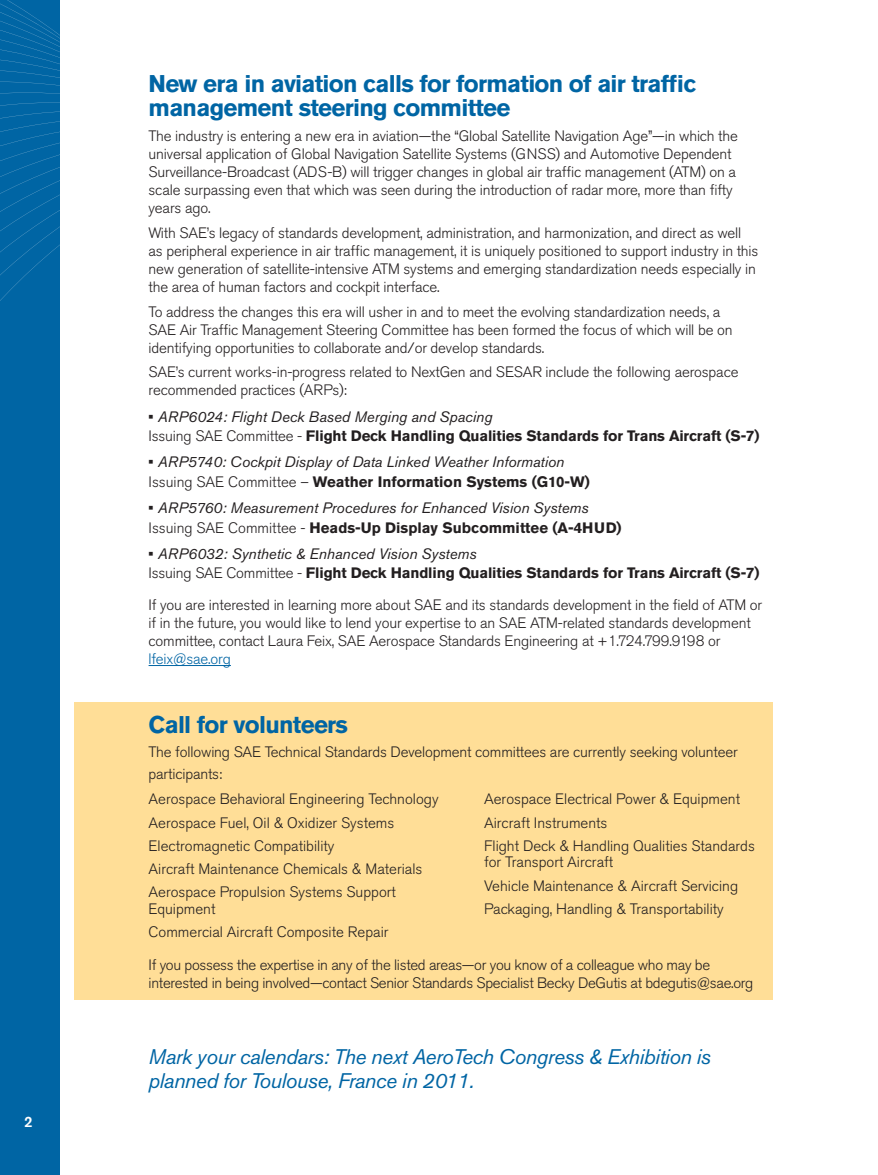
<style>
.page{position:relative;width:878px;height:1175px;background:#fff}
.page>*{position:absolute;margin:0;border:0;box-sizing:border-box;transform-origin:0 0}
.t1{font:700 24px/24px "Akzidenz Grotesk Pro";letter-spacing:-.03em;color:#0065a4}
.t2{font:italic 21px/24px "Akzidenz Grotesk Pro";letter-spacing:-.02em;color:#0065a4}
.t3{font:300 15px/18px "Akzidenz Grotesk Pro";letter-spacing:-.01em;color:#231f20}
.t4{font:700 15px/19.5px "Akzidenz Grotesk Pro";letter-spacing:-.01em;color:#231f20}
.t5{font:italic 15px/19.5px "Akzidenz Grotesk Pro";color:#231f20}
.t6{font:300 15px "Akzidenz Grotesk Pro";letter-spacing:-.01em;color:#0065a4}
.t7{font:500 15px "Akzidenz Grotesk Pro";color:#fff}
.s1{font-weight:400;font-style:italic}
.s2{font-weight:300}
.s3{font-weight:700;font-style:normal}
.s4{font-weight:300;font-style:normal}
</style>
<div class="page">
<div style="left:0;top:0;width:60px;height:1174px;background:#0065a4"></div>
<svg style="left:0;top:111px;width:60px;height:190px"></svg>
<div style="left:74px;top:702px;width:698px;height:297px;background:#ffde97"></div>
<hr style="left:148px;top:665px;width:83px;height:1px;background:#0065a4">
<p class="t7" style="left:24px;top:1112px;width:10px">2</p>
<h1 class="t1" style="left:148px;top:72px;width:549px">New era in aviation calls for formation of air traffic management steering committee</h1>
<p class="t3" style="left:148px;top:127px;width:590px">The industry is entering a new era in aviation—the “Global Satellite Navigation Age”—in which the universal application of Global Navigation Satellite Systems (GNSS) and Automotive Dependent Surveillance-Broadcast (ADS-B) will trigger changes in global air traffic management (ATM) on a scale surpassing even that which was seen during the introduction of radar more, more than fifty years ago.</p>
<p class="t3" style="left:148px;top:224px;width:611px">With SAE’s legacy of standards development, administration, and harmonization, and direct as well as peripheral experience in air traffic management, it is uniquely positioned to support industry in this new generation of satellite-intensive ATM systems and emerging standardization needs especially in the area of human factors and cockpit interface.</p>
<p class="t3" style="left:148px;top:302px;width:585px">To address the changes this era will usher in and to meet the evolving standardization needs, a<br>SAE Air Traffic Management Steering Committee has been formed the focus of which will be on identifying opportunities to collaborate and/or develop standards.</p>
<p class="t3" style="left:148px;top:363px;width:591px">SAE’s current works-in-progress related to NextGen and SESAR include the following aerospace recommended practices (ARPs):</p>
<p class="t4" style="left:148px;top:406px;width:612px">• <span class="s1">ARP6024: Flight Deck Based Merging and Spacing<br></span><span class="s2">Issuing SAE Committee -</span> Flight Deck Handling Qualities Standards for Trans Aircraft (S-7)</p>
<p class="t5" style="left:148px;top:452px;width:443px"><span class="s3">•</span> ARP5740: Cockpit Display of Data Linked Weather Information<br><span class="s4">Issuing SAE Committee –</span> <span class="s3">Weather Information Systems (G10-W)</span></p>
<p class="t5" style="left:148px;top:498px;width:474px"><span class="s3">•</span> ARP5760: Measurement Procedures for Enhanced Vision Systems<br><span class="s4">Issuing SAE Committee -</span> <span class="s3">Heads-Up Display Subcommittee (A-4HUD)</span></p>
<p class="t4" style="left:148px;top:544px;width:612px">• <span class="s1">ARP6032: Synthetic &amp; Enhanced Vision Systems<br></span><span class="s2">Issuing SAE Committee -</span> Flight Deck Handling Qualities Standards for Trans Aircraft (S-7)</p>
<p class="t3" style="left:148px;top:596px;width:615px">If you are interested in learning more about SAE and its standards development in the field of ATM or if in the future, you would like to lend your expertise to an SAE ATM-related standards development committee, contact Laura Feix, SAE Aerospace Standards Engineering at +1.724.799.9198 or</p>
<p class="t6" style="left:148px;top:649px;width:84px">lfeix@sae.org</p>
<h1 class="t1" style="left:148px;top:712px;width:201px">Call for volunteers</h1>
<p class="t3" style="left:148px;top:741px;width:590px;line-height:21.6px">The following SAE Technical Standards Development committees are currently seeking volunteer participants:</p>
<p class="t3" style="left:148px;top:787px;width:291px;line-height:23.2px">Aerospace Behavioral Engineering Technology Aerospace Fuel, Oil &amp; Oxidizer Systems Electromagnetic Compatibility<br>Aircraft Maintenance Chemicals &amp; Materials Aerospace Propulsion Systems Support</p>
<p class="t3" style="left:148px;top:897px;width:241px;line-height:23.2px">Equipment<br>Commercial Aircraft Composite Repair</p>
<p class="t3" style="left:484px;top:787px;width:272px;line-height:23.2px">Aerospace Electrical Power &amp; Equipment<br>Aircraft Instruments<br>Flight Deck &amp; Handling Qualities Standards</p>
<p class="t3" style="left:484px;top:850px;width:255px;line-height:23.2px">for Transport Aircraft<br>Vehicle Maintenance &amp; Aircraft Servicing<br>Packaging, Handling &amp; Transportability</p>
<p class="t3" style="left:148px;top:955px;width:606px">If you possess the expertise in any of the listed areas—or you know of a colleague who may be interested in being involved—contact Senior Standards Specialist Becky DeGutis at bdegutis@sae.org</p>
<h2 class="t2" style="left:148px;top:1043px;width:564px">Mark your calendars: The next AeroTech Congress &amp; Exhibition is planned for Toulouse, France in 2011.</h2>
</div>
